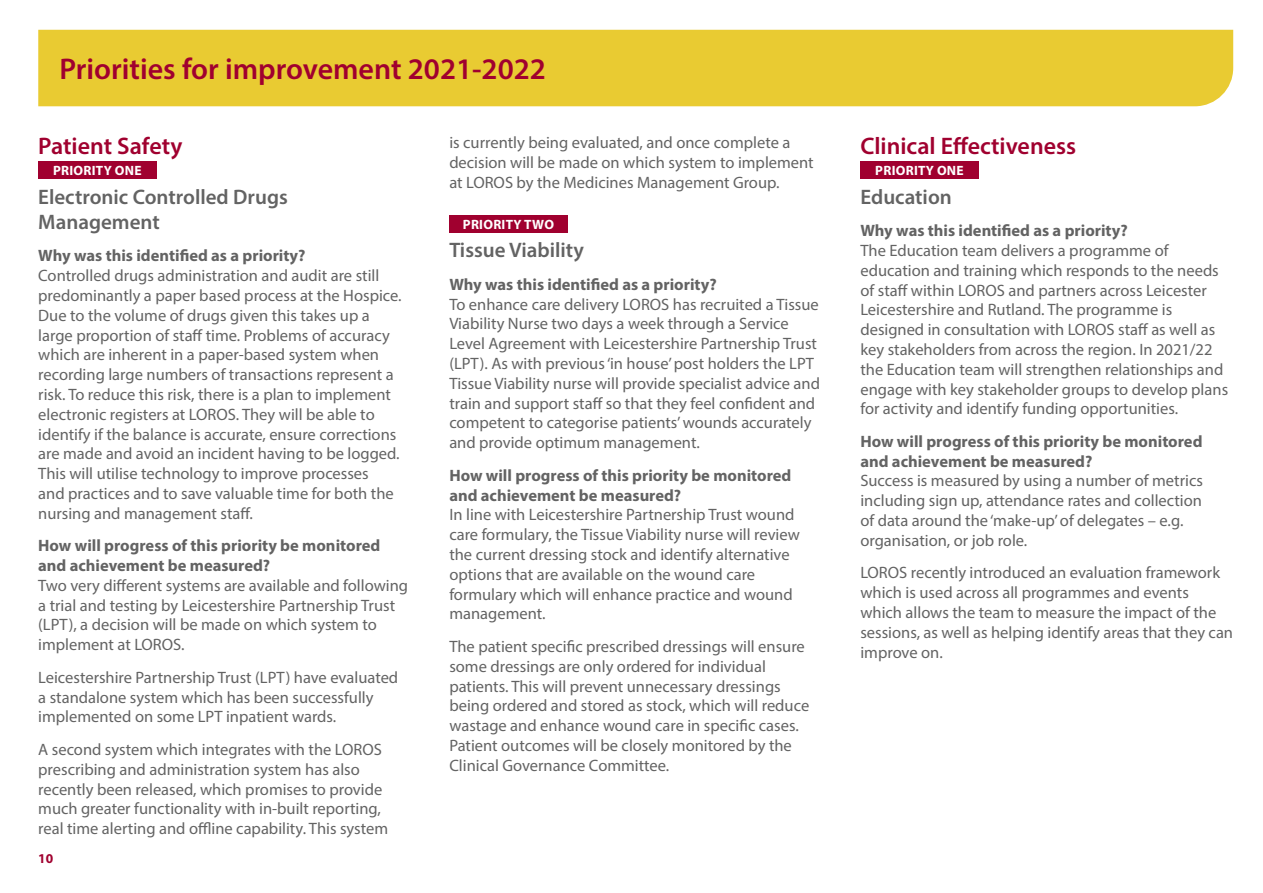
<style>
.page{position:relative;width:1263px;height:893px;background:#fff}
.page>*{position:absolute;margin:0;border:0;box-sizing:border-box;transform-origin:0 0}
.t1{font:600 30px "Myriad Pro";color:#a0002f}
.t2{font:600 24px "Myriad Pro";color:#a0002f}
.t3{font:600 21px/25.2px "Myriad Pro";color:#636363}
.t4{font:16.5px/19.8px "Myriad Pro";color:#636363}
.t5{font:700 16.5px/19.8px "Myriad Pro";color:#636363}
.t6{font:700 13.5px "Myriad Pro";letter-spacing:.02em;color:#fff}
.t7{font:700 13.5px "Myriad Pro";color:#a0002f}
</style>
<div class="page">
<div style="left:38px;top:30px;width:1195px;height:76px;background:#e9cb32"></div>
<div style="left:38px;top:161px;width:118px;height:17px;background:#a0002f"></div>
<div style="left:449px;top:215px;width:118px;height:17px;background:#a0002f"></div>
<div style="left:860px;top:161px;width:119px;height:17px;background:#a0002f"></div>
<h1 class="t1" style="left:60px;top:50px;width:488px">Priorities for improvement 2021-2022</h1>
<h2 class="t2" style="left:38px;top:131px;width:146px">Patient Safety</h2>
<p class="t6" style="left:53px;top:162px;width:90px">PRIORITY ONE</p>
<p class="t3" style="left:38px;top:183px;width:251px">Electronic Controlled Drugs<br>Management</p>
<p class="t5" style="left:38px;top:245px;width:269px">Why was this identified as a priority?</p>
<p class="t4" style="left:38px;top:265px;width:365px">Controlled drugs administration and audit are still predominantly a paper based process at the Hospice.<br>Due to the volume of drugs given this takes up a large proportion of staff time. Problems of accuracy which are inherent in a paper-based system when recording large numbers of transactions represent a risk. To reduce this risk, there is a plan to implement electronic registers at LOROS. They will be able to identify if the balance is accurate, ensure corrections are made and avoid an incident having to be logged.<br>This will utilise technology to improve processes<br>and practices and to save valuable time for both the nursing and management staff.</p>
<p class="t5" style="left:38px;top:535px;width:344px">How will progress of this priority be monitored and achievement be measured?</p>
<p class="t4" style="left:38px;top:575px;width:371px">Two very different systems are available and following a trial and testing by Leicestershire Partnership Trust (LPT), a decision will be made on which system to implement at LOROS.</p>
<p class="t4" style="left:38px;top:667px;width:361px">Leicestershire Partnership Trust (LPT) have evaluated a standalone system which has been successfully implemented on some LPT inpatient wards.</p>
<p class="t4" style="left:38px;top:739px;width:351px">A second system which integrates with the LOROS prescribing and administration system has also recently been released, which promises to provide much greater functionality with in-built reporting, real time alerting and offline capability. This system</p>
<p class="t7" style="left:38px;top:850px;width:16px">10</p>
<p class="t4" style="left:449px;top:133px;width:366px">is currently being evaluated, and once complete a decision will be made on which system to implement at LOROS by the Medicines Management Group.</p>
<p class="t6" style="left:463px;top:215px;width:93px">PRIORITY TWO</p>
<p class="t3" style="left:449px;top:237px;width:136px">Tissue Viability</p>
<p class="t5" style="left:449px;top:274px;width:269px">Why was this identified as a priority?</p>
<p class="t4" style="left:449px;top:294px;width:372px">To enhance care delivery LOROS has recruited a Tissue Viability Nurse two days a week through a Service Level Agreement with Leicestershire Partnership Trust (LPT). As with previous ‘in house’ post holders the LPT Tissue Viability nurse will provide specialist advice and train and support staff so that they feel confident and competent to categorise patients’ wounds accurately and provide optimum management.</p>
<p class="t5" style="left:449px;top:465px;width:344px">How will progress of this priority be monitored and achievement be measured?</p>
<p class="t4" style="left:449px;top:505px;width:352px">In line with Leicestershire Partnership Trust wound care formulary, the Tissue Viability nurse will review the current dressing stock and identify alternative options that are available on the wound care formulary which will enhance practice and wound management.</p>
<p class="t4" style="left:449px;top:636px;width:361px">The patient specific prescribed dressings will ensure some dressings are only ordered for individual patients. This will prevent unnecessary dressings being ordered and stored as stock, which will reduce wastage and enhance wound care in specific cases.<br>Patient outcomes will be closely monitored by the Clinical Governance Committee.</p>
<h2 class="t2" style="left:860px;top:131px;width:217px">Clinical Effectiveness</h2>
<p class="t6" style="left:875px;top:162px;width:90px">PRIORITY ONE</p>
<p class="t3" style="left:860px;top:183px;width:93px">Education</p>
<p class="t5" style="left:860px;top:220px;width:269px">Why was this identified as a priority?</p>
<p class="t4" style="left:860px;top:240px;width:369px">The Education team delivers a programme of education and training which responds to the needs of staff within LOROS and partners across Leicester Leicestershire and Rutland. The programme is designed in consultation with LOROS staff as well as key stakeholders from across the region. In 2021/22 the Education team will strengthen relationships and engage with key stakeholder groups to develop plans for activity and identify funding opportunities.</p>
<p class="t5" style="left:860px;top:431px;width:344px">How will progress of this priority be monitored and achievement be measured?</p>
<p class="t4" style="left:860px;top:471px;width:344px">Success is measured by using a number of metrics including sign up, attendance rates and collection of data around the ‘make-up’ of delegates – e.g. organisation, or job role.</p>
<p class="t4" style="left:860px;top:563px;width:374px">LOROS recently introduced an evaluation framework which is used across all programmes and events which allows the team to measure the impact of the sessions, as well as helping identify areas that they can improve on.</p>
</div>
